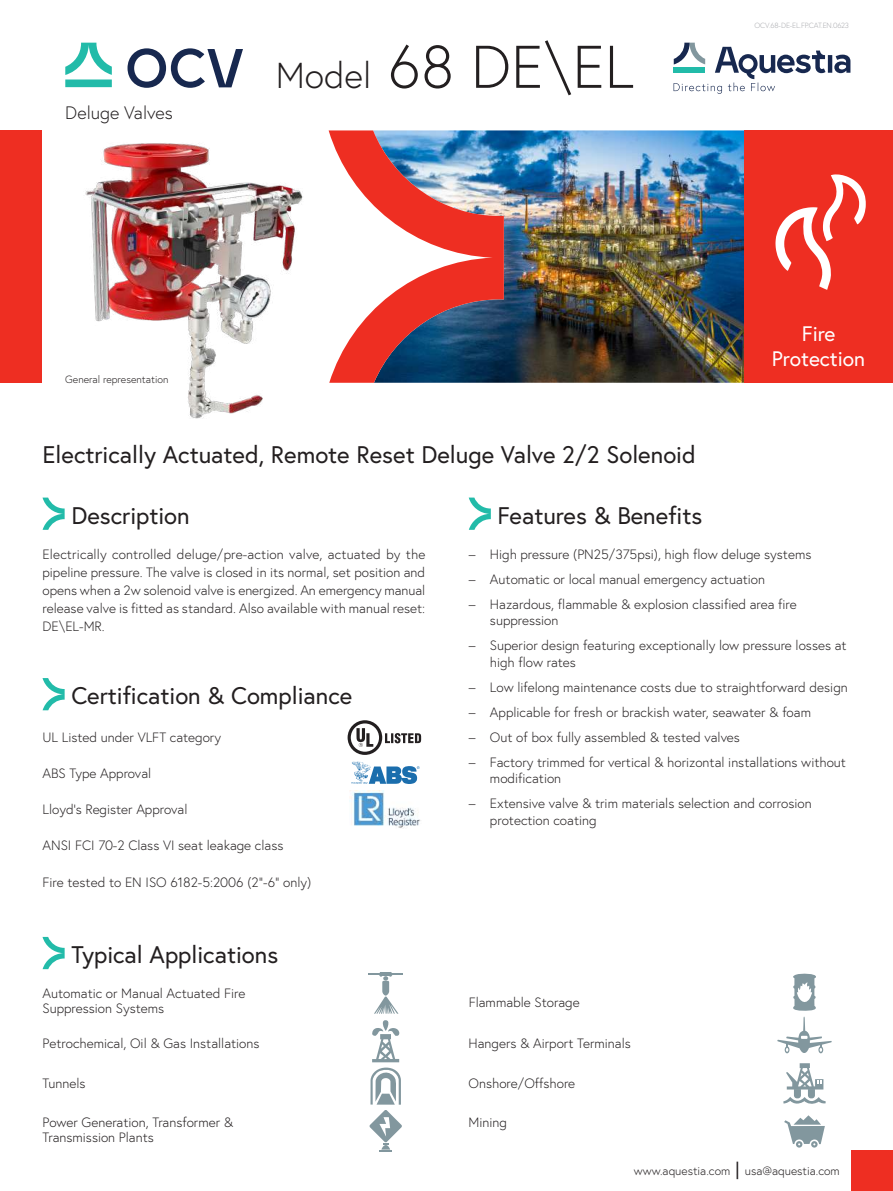
<style>
.page{position:relative;width:893px;height:1191px;background:#fff}
.page>*{position:absolute;margin:0;border:0;box-sizing:border-box;transform-origin:0 0}
.t1{font:300 60px "Europa";color:#231f20}
.t2{font:24px "Europa";color:#231f20}
.t3{font:21px/25.2px "Europa";color:#fff;text-align:center}
.t4{font:300 18px "Europa";color:#231f20}
.t5{font:300 13.5px/18px "Europa";color:#231f20}
.t6{font:300 12px "Europa";color:#231f20}
.t7{font:300 10.5px "Europa";color:#231f20}
.t8{font:300 7.5px "Europa";letter-spacing:-.03em;color:#a8a9ad}
.s1{font-size:36px}
.s2{font-weight:400;font-size:18px}
</style>
<div class="page">
<img style="left:504px;top:130px;width:240px;height:253px">
<svg style="left:65px;top:43px;width:47px;height:44px"></svg>
<svg style="left:128px;top:48px;width:115px;height:40px"></svg>
<svg style="left:674px;top:43px;width:176px;height:51px"></svg>
<img style="left:329px;top:130px;width:175px;height:253px">
<div style="left:0;top:130px;width:42px;height:253px;background:#ee2e22"></div>
<div style="left:744px;top:130px;width:149px;height:253px;background:#ee2e22"></div>
<div style="left:851px;top:1150px;width:42px;height:41px;background:#ee2e22"></div>
<svg style="left:775px;top:174px;width:91px;height:116px"></svg>
<svg style="left:783px;top:1063px;width:43px;height:41px"></svg>
<svg style="left:784px;top:1115px;width:41px;height:32px"></svg>
<svg style="left:777px;top:973px;width:55px;height:81px"></svg>
<img style="left:85px;top:143px;width:218px;height:276px">
<svg style="left:43px;top:497px;width:22px;height:33px"></svg>
<svg style="left:469px;top:497px;width:22px;height:33px"></svg>
<svg style="left:43px;top:937px;width:22px;height:32px"></svg>
<hr style="left:368px;top:973px;width:35px;height:2px;background:#82979e">
<svg style="left:374px;top:972px;width:24px;height:41px"></svg>
<svg style="left:369px;top:1020px;width:33px;height:131px"></svg>
<svg style="left:43px;top:678px;width:22px;height:32px"></svg>
<svg style="left:351px;top:762px;width:69px;height:22px"></svg>
<svg style="left:347px;top:720px;width:74px;height:35px"></svg>
<img style="left:350px;top:790px;width:71px;height:38px">
<h3 class="t4" style="left:65px;top:102px;width:109px">Deluge Valves</h3>
<h1 class="t1" style="left:276px;top:29px;width:360px"><span class="s1">Model</span> 68 DE\EL</h1>
<p class="t8" style="left:754px;top:20px;width:96px">OCV.68-DE-EL.FP.CAT.EN.0623</p>
<p class="t7" style="left:65px;top:372px;width:105px">General representation</p>
<h2 class="t2" style="left:43px;top:439px;width:655px">Electrically Actuated, Remote Reset Deluge Valve 2/2 Solenoid</h2>
<h3 class="t3" style="left:772px;top:321px;width:95px">Fire<br>Protection</h3>
<h2 class="t2" style="left:71px;top:500px;width:120px">Description</h2>
<h2 class="t2" style="left:498px;top:500px;width:206px">Features &amp; Benefits</h2>
<p class="t5" style="left:469px;top:544px;width:344px">– High pressure (PN25/375psi), high flow deluge systems</p>
<p class="t5" style="left:469px;top:569px;width:298px">– Automatic or local manual emergency actuation</p>
<p class="t5" style="left:490px;top:595px;width:308px;line-height:16.5px;text-indent:-21px">– Hazardous, flammable &amp; explosion classified area fire suppression</p>
<p class="t5" style="left:490px;top:637px;width:358px;line-height:16.5px;text-indent:-21px">– Superior design featuring exceptionally low pressure losses at high flow rates</p>
<p class="t5" style="left:469px;top:677px;width:381px">– Low lifelong maintenance costs due to straightforward design</p>
<p class="t5" style="left:469px;top:702px;width:344px">– Applicable for fresh or brackish water, seawater &amp; foam</p>
<p class="t5" style="left:469px;top:727px;width:273px">– Out of box fully assembled &amp; tested valves</p>
<p class="t5" style="left:490px;top:753px;width:357px;line-height:16.5px;text-indent:-21px">– Factory trimmed for vertical &amp; horizontal installations without modification</p>
<p class="t5" style="left:490px;top:795px;width:323px;line-height:16.5px;text-indent:-21px">– Extensive valve &amp; trim materials selection and corrosion protection coating</p>
<p class="t5" style="left:43px;top:545px;width:384px;text-align:justify">Electrically controlled deluge/pre-action valve, actuated by the pipeline pressure. The valve is closed in its normal, set position and opens when a 2w solenoid valve is energized. An emergency manual release valve is fitted as standard. Also available with manual reset:<br>DE\EL-MR.</p>
<h2 class="t2" style="left:71px;top:680px;width:283px">Certification &amp; Compliance</h2>
<p class="t5" style="left:43px;top:728px;width:180px">UL Listed under VLFT category</p>
<p class="t5" style="left:43px;top:764px;width:110px">ABS Type Approval</p>
<p class="t5" style="left:43px;top:800px;width:146px">Lloyd’s Register Approval</p>
<p class="t5" style="left:43px;top:836px;width:242px">ANSI FCI 70-2 Class VI seat leakage class</p>
<p class="t5" style="left:43px;top:872px;width:270px">Fire tested to EN ISO 6182-5:2006 (2”-6” only)</p>
<h2 class="t2" style="left:71px;top:939px;width:208px">Typical Applications</h2>
<p class="t5" style="left:43px;top:985px;width:204px;line-height:15px">Automatic or Manual Actuated Fire<br>Suppression Systems</p>
<p class="t5" style="left:43px;top:1034px;width:219px">Petrochemical, Oil &amp; Gas Installations</p>
<p class="t5" style="left:43px;top:1073px;width:45px">Tunnels</p>
<p class="t5" style="left:43px;top:1114px;width:192px;line-height:15px">Power Generation, Transformer &amp;<br>Transmission Plants</p>
<p class="t5" style="left:469px;top:993px;width:112px">Flammable Storage</p>
<p class="t5" style="left:469px;top:1034px;width:164px">Hangers &amp; Airport Terminals</p>
<p class="t5" style="left:469px;top:1073px;width:108px">Onshore/Offshore</p>
<p class="t5" style="left:469px;top:1113px;width:40px">Mining</p>
<p class="t6" style="left:634px;top:1163px;width:208px">www.aquestia.com <span class="s2">|</span> usa@aquestia.com</p>
</div>
